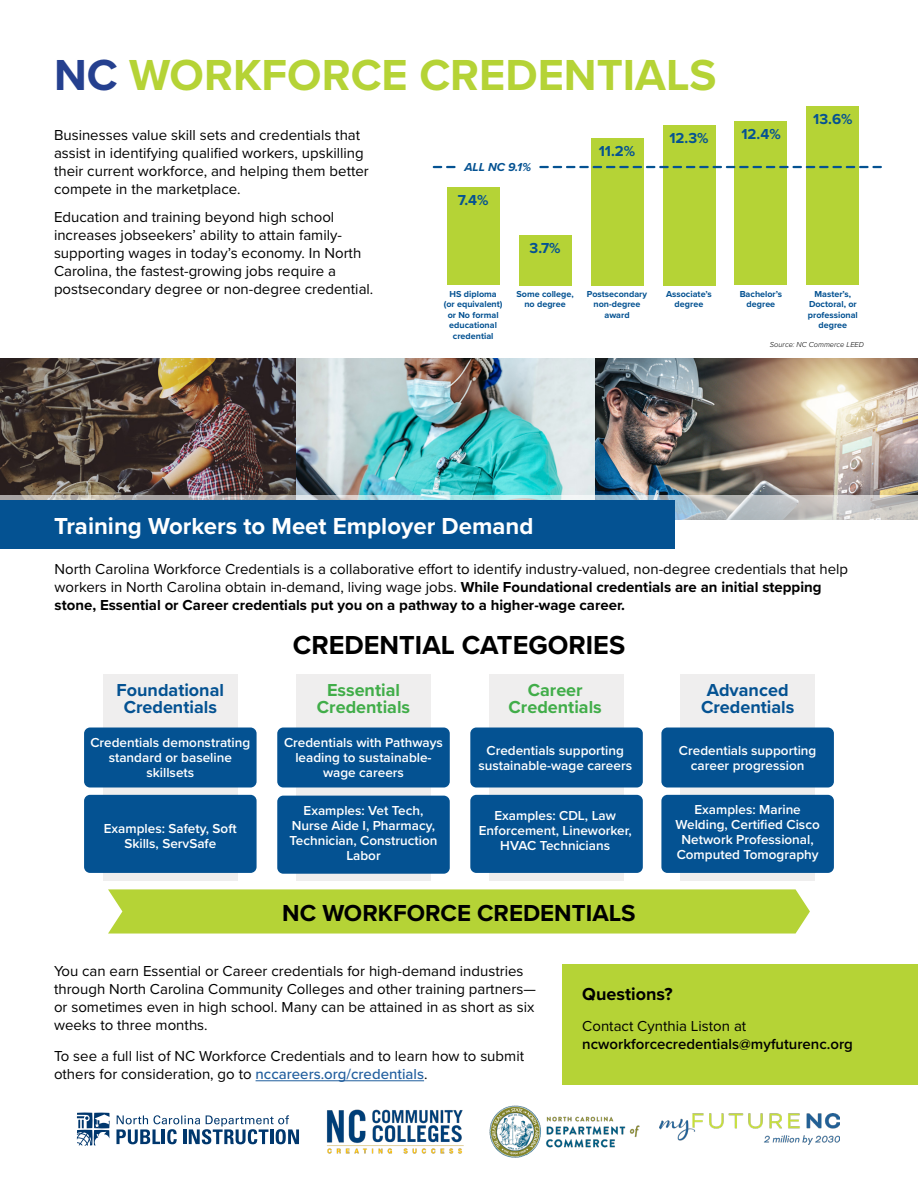
<style>
.page{position:relative;width:918px;height:1188px;background:#fff}
.page>*{position:absolute;margin:0;border:0;box-sizing:border-box;transform-origin:0 0}
.Header_-_20{font:700 45px "Proxima Nova";color:#b5d336}
.Sub_Header_-_16{font:700 27px "Proxima Nova";color:#000}
.Sub_Header_-_16-2{font:700 24px "Proxima Nova";color:#fff}
.Sub_Header_-_16-3{font:700 24px "Proxima Nova";color:#000}
.t1{font:700 18px "Proxima Nova";color:#045292}
.t2{font:700 18px "Proxima Nova";color:#41ad49}
.Main_Body_Paragraphs{font:700 18px "Proxima Nova";color:#000}
.Main_Body_Paragraphs-2{font:15px/18px "Proxima Nova";color:#000}
.Main_Body_Paragraphs-3{font:600 15px/18px "Proxima Nova";color:#000}
.Sub_Header_-_16-4{font:700 15px "Proxima Nova";color:#045292}
.t3{font:600 13.5px/15px "Proxima Nova";color:#fff;text-align:center}
.Main_Body_Paragraphs-4{font:italic 700 12px "Proxima Nova";color:#045292}
.Main_Body_Paragraphs-5{font:700 9px/10.5px "Proxima Nova";color:#045292;text-align:center}
.t4{font:italic 300 7.5px "Proxima Nova";color:#000}
.s1{color:#25408f}
.s2{font-weight:700}
.s3{font-weight:500;color:#215e9e}
.s4{font-weight:400}
</style>
<div class="page">
<div style="left:591px;top:138px;width:52px;height:147px;background:#b5d336"></div>
<div style="left:108px;top:889px;width:702px;height:45px;background:#b5d336"></div>
<img style="left:660px;top:1114px;width:179px;height:30px">
<svg style="left:77px;top:1113px;width:33px;height:33px"></svg>
<svg style="left:116px;top:1115px;width:183px;height:29px"></svg>
<img style="left:327px;top:1109px;width:137px;height:45px">
<img style="left:489px;top:1105px;width:151px;height:52px">
<img style="left:0;top:359px;width:918px;height:136px">
<svg style="left:0;top:495px;width:918px;height:25px;background:#bec5c7"></svg>
<div style="left:447px;top:188px;width:52px;height:97px;background:#b5d336"></div>
<div style="left:519px;top:235px;width:52px;height:50px;background:#b5d336"></div>
<div style="left:663px;top:125px;width:52px;height:160px;background:#b5d336"></div>
<div style="left:735px;top:122px;width:52px;height:163px;background:#b5d336"></div>
<div style="left:807px;top:106px;width:52px;height:179px;background:#b5d336"></div>
<svg style="left:434px;top:166px;width:447px;height:2px"></svg>
<div style="left:459px;top:157px;width:78px;height:21px;background:#fff"></div>
<div style="left:0;top:500px;width:675px;height:49px;background:#045292"></div>
<div style="left:562px;top:964px;width:356px;height:120px;background:#b5d336"></div>
<hr style="left:256px;top:1080px;width:168px;height:1px;background:#215e9e">
<div style="left:103px;top:674px;width:135px;height:206px;background:#efeeee"></div>
<div style="left:296px;top:674px;width:135px;height:206px;background:#efeeee"></div>
<div style="left:489px;top:674px;width:135px;height:206px;background:#efeeee"></div>
<div style="left:680px;top:674px;width:135px;height:206px;background:#efeeee"></div>
<div style="left:84px;top:728px;width:173px;height:60px;background:#045292;border-radius:6px"></div>
<div style="left:277px;top:728px;width:173px;height:60px;background:#045292;border-radius:6px"></div>
<div style="left:470px;top:728px;width:173px;height:60px;background:#045292;border-radius:6px"></div>
<div style="left:661px;top:728px;width:173px;height:60px;background:#045292;border-radius:6px"></div>
<div style="left:84px;top:795px;width:173px;height:78px;background:#045292;border-radius:6px"></div>
<div style="left:277px;top:796px;width:173px;height:78px;background:#045292;border-radius:6px"></div>
<div style="left:470px;top:795px;width:173px;height:78px;background:#045292;border-radius:6px"></div>
<div style="left:661px;top:795px;width:173px;height:78px;background:#045292;border-radius:6px"></div>
<p class="Header_-_20" style="left:54px;top:41px;width:664px"><span class="s1">NC</span> WORKFORCE CREDENTIALS</p>
<p class="Sub_Header_-_16-4" style="left:813px;top:108px;width:41px">13.6%</p>
<p class="Main_Body_Paragraphs-2" style="left:54px;top:126px;width:316px">Businesses value skill sets and credentials that assist in identifying qualified workers, upskilling their current workforce, and helping them better compete in the marketplace.</p>
<p class="Main_Body_Paragraphs-2" style="left:54px;top:207px;width:321px">Education and training beyond high school increases jobseekers’ ability to attain family&shy;supporting wages in today’s economy. In North Carolina, the fastest-growing jobs require a postsecondary degree or non-degree credential.</p>
<p class="Main_Body_Paragraphs-4" style="left:464px;top:159px;width:68px">ALL NC 9.1%</p>
<p class="Sub_Header_-_16-4" style="left:458px;top:189px;width:32px">7.4%</p>
<p class="Sub_Header_-_16-4" style="left:530px;top:237px;width:33px">3.7%</p>
<p class="Sub_Header_-_16-4" style="left:599px;top:140px;width:38px">11.2%</p>
<p class="Sub_Header_-_16-4" style="left:669px;top:127px;width:41px">12.3%</p>
<p class="Sub_Header_-_16-4" style="left:741px;top:123px;width:41px">12.4%</p>
<p class="Main_Body_Paragraphs-5" style="left:444px;top:289px;width:60px">HS diploma (or equivalent) or No formal educational credential</p>
<p class="Main_Body_Paragraphs-5" style="left:517px;top:289px;width:59px">Some college, no degree</p>
<p class="Main_Body_Paragraphs-5" style="left:666px;top:289px;width:47px">Associate’s degree</p>
<p class="Main_Body_Paragraphs-5" style="left:740px;top:289px;width:44px">Bachelor’s degree</p>
<p class="Main_Body_Paragraphs-5" style="left:808px;top:289px;width:51px">Master’s,<br>Doctoral, or professional degree</p>
<p class="Main_Body_Paragraphs-5" style="left:587px;top:289px;width:62px">Postsecondary non-degree award</p>
<p class="t4" style="left:770px;top:339px;width:96px">Source: NC Commerce LEED</p>
<p class="Sub_Header_-_16-2" style="left:54px;top:508px;width:481px">Training Workers to Meet Employer Demand</p>
<p class="Main_Body_Paragraphs-2" style="left:55px;top:560px;width:795px">North Carolina Workforce Credentials is a collaborative effort to identify industry-valued, non-degree credentials that help workers in North Carolina obtain in-demand, living wage jobs. <span class="s2">While Foundational credentials are an initial stepping stone, Essential or Career credentials put you on a pathway to a higher-wage career.</span></p>
<p class="t1" style="left:117px;top:677px;width:109px">Foundational</p>
<p class="t1" style="left:124px;top:693px;width:95px">Credentials</p>
<p class="t3" style="left:90px;top:734px;width:161px">Credentials demonstrating standard or baseline skillsets</p>
<p class="t3" style="left:104px;top:820px;width:135px">Examples: Safety, Soft<br>Skills, ServSafe</p>
<p class="Sub_Header_-_16" style="left:293px;top:625px;width:334px">CREDENTIAL CATEGORIES</p>
<p class="t2" style="left:327px;top:677px;width:75px">Essential</p>
<p class="t2" style="left:317px;top:693px;width:95px">Credentials</p>
<p class="t3" style="left:284px;top:734px;width:160px">Credentials with Pathways leading to sustainable&shy;wage careers</p>
<p class="t3" style="left:289px;top:803px;width:150px">Examples: Vet Tech,<br>Nurse Aide I, Pharmacy,<br>Technician, Construction<br>Labor</p>
<p class="t2" style="left:528px;top:677px;width:57px">Career</p>
<p class="t2" style="left:509px;top:693px;width:95px">Credentials</p>
<p class="t3" style="left:478px;top:742px;width:155px">Credentials supporting sustainable-wage careers</p>
<p class="t3" style="left:479px;top:808px;width:154px">Examples: CDL, Law<br>Enforcement, Lineworker,<br>HVAC Technicians</p>
<p class="Sub_Header_-_16-3" style="left:282px;top:895px;width:355px">NC WORKFORCE CREDENTIALS</p>
<p class="t1" style="left:707px;top:677px;width:83px">Advanced</p>
<p class="t1" style="left:701px;top:693px;width:95px">Credentials</p>
<p class="t3" style="left:679px;top:742px;width:139px">Credentials supporting career progression</p>
<p class="t3" style="left:676px;top:801px;width:146px">Examples: Marine<br>Welding, Certified Cisco<br>Network Professional,<br>Computed Tomography</p>
<p class="Main_Body_Paragraphs-2" style="left:54px;top:961px;width:483px">You can earn Essential or Career credentials for high-demand industries through North Carolina Community Colleges and other training partners— or sometimes even in high school. Many can be attained in as short as six weeks to three months.</p>
<p class="Main_Body_Paragraphs-2" style="left:54px;top:1046px;width:472px">To see a full list of NC Workforce Credentials and to learn how to submit others for consideration, go to <span class="s3">nccareers.org/credentials</span>.</p>
<p class="Main_Body_Paragraphs" style="left:582px;top:981px;width:92px">Questions?</p>
<p class="Main_Body_Paragraphs-3" style="left:582px;top:1016px;width:272px"><span class="s4">Contact Cynthia Liston at </span>ncworkforcecredentials@myfuturenc.org</p>
</div>
